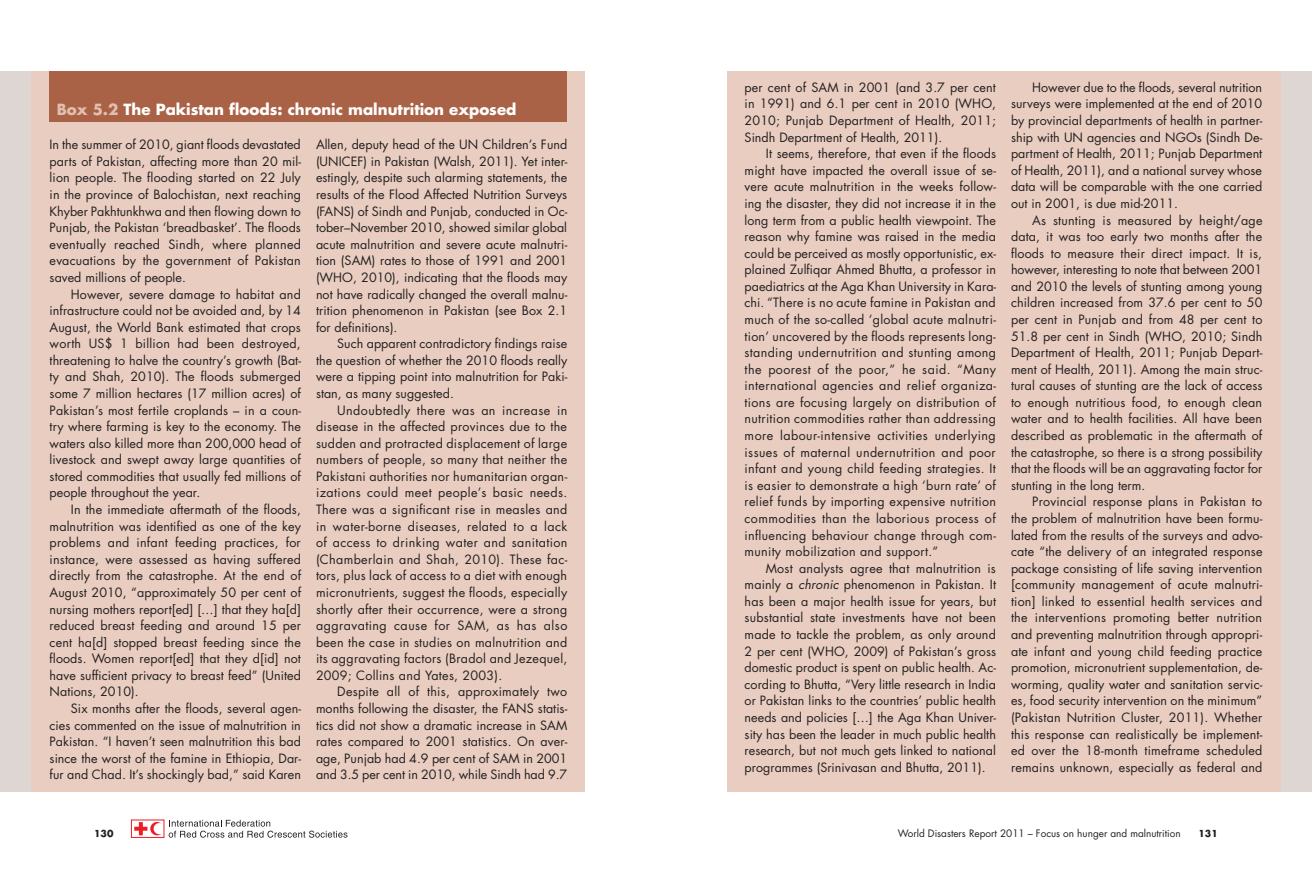
<style>
.page{position:relative;width:1312px;height:869px;background:#fff}
.page>*{position:absolute;margin:0;border:0;box-sizing:border-box;transform-origin:0 0}
.Box_heading_1{font:700 15px "Futura Std";color:#fff}
.Box_text_1{font:12.5px/16.5px "Futura Std";letter-spacing:.005em;color:#231f20;text-align:justify}
.Box_text_0{font:12.5px/16.6px "Futura Std";letter-spacing:.015em;color:#231f20;text-align:justify}
.Page_footer{font:10px "Futura Std";color:#231f20}
.Page_Numbers{font:700 9.38px "Futura Std";color:#231f20}
.s1{color:#e0bfaf}
.s2{font-style:italic}
</style>
<div class="page">
<div style="left:1198px;top:71px;width:113px;height:720px;background:#ded6d2"></div>
<svg style="left:169px;top:819px;width:178px;height:18px"></svg>
<svg style="left:134px;top:822px;width:27px;height:13px"></svg>
<div style="left:0;top:71px;width:113px;height:720px;background:#ded6d2"></div>
<div style="left:32px;top:71px;width:553px;height:720px;background:#e8cdc0"></div>
<div style="left:50px;top:71px;width:517px;height:50px;background:#aa6247"></div>
<div style="left:726px;top:71px;width:553px;height:720px;background:#e8cdc0"></div>
<p class="Box_heading_1" style="left:57px;top:99px;width:461px"><span class="s1">Box 5.2</span> The Pakistan floods: chronic malnutrition exposed</p>
<p class="Box_text_0" style="left:50px;top:136px;width:253px">In the summer of 2010, giant floods devastated parts of Pakistan, affecting more than 20 mil&shy;lion people. The flooding started on 22 July in the province of Balochistan, next reaching Khyber Pakhtunkhwa and then flowing down to Punjab, the Pakistan ‘breadbasket’. The floods eventually reached Sindh, where planned evacuations by the government of Pakistan saved millions of people.</p>
<p class="Box_text_1" style="left:50px;top:286px;width:253px;text-indent:21px">However, severe damage to habitat and infrastructure could not be avoided and, by 14<br>August, the World Bank estimated that crops worth US$ 1 billion had been destroyed, threatening to halve the country’s growth (Bat&shy;ty and Shah, 2010). The floods submerged some 7 million hectares (17 million acres) of Pakistan’s most fertile croplands – in a coun&shy;try where farming is key to the economy. The waters also killed more than 200,000 head of livestock and swept away large quantities of stored commodities that usually fed millions of people throughout the year.</p>
<p class="Box_text_1" style="left:50px;top:501px;width:253px;text-indent:21px">In the immediate aftermath of the floods, malnutrition was identified as one of the key problems and infant feeding practices, for instance, were assessed as having suffered directly from the catastrophe. At the end of August 2010, “approximately 50 per cent of nursing mothers report[ed] […] that they ha[d] reduced breast feeding and around 15 per cent ha[d] stopped breast feeding since the floods. Women report[ed] that they d[id] not have sufficient privacy to breast feed” (United Nations, 2010).</p>
<p class="Box_text_1" style="left:50px;top:700px;width:253px;text-indent:21px">Six months after the floods, several agen&shy;cies commented on the issue of malnutrition in Pakistan. “I haven’t seen malnutrition this bad since the worst of the famine in Ethiopia, Dar&shy;fur and Chad. It’s shockingly bad,” said Karen</p>
<p class="Box_text_1" style="left:316px;top:136px;width:253px">Allen, deputy head of the UN Children’s Fund (UNICEF) in Pakistan (Walsh, 2011). Yet inter&shy;estingly, despite such alarming statements, the results of the Flood Affected Nutrition Surveys (FANS) of Sindh and Punjab, conducted in Oc&shy;tober–November 2010, showed similar global acute malnutrition and severe acute malnutri&shy;tion (SAM) rates to those of 1991 and 2001 (WHO, 2010), indicating that the floods may not have radically changed the overall malnu&shy;trition phenomenon in Pakistan (see Box 2.1 for definitions).</p>
<p class="Box_text_1" style="left:316px;top:335px;width:253px;text-indent:21px">Such apparent contradictory findings raise the question of whether the 2010 floods really were a tipping point into malnutrition for Paki&shy;stan, as many suggested.</p>
<p class="Box_text_1" style="left:316px;top:401px;width:253px;text-indent:21px">Undoubtedly there was an increase in disease in the affected provinces due to the sudden and protracted displacement of large numbers of people, so many that neither the Pakistani authorities nor humanitarian organ&shy;izations could meet people’s basic needs.<br>There was a significant rise in measles and in water-borne diseases, related to a lack of access to drinking water and sanitation (Chamberlain and Shah, 2010). These fac&shy;tors, plus lack of access to a diet with enough micronutrients, suggest the floods, especially shortly after their occurrence, were a strong aggravating cause for SAM, as has also been the case in studies on malnutrition and its aggravating factors (Bradol and Jezequel, 2009; Collins and Yates, 2003).</p>
<p class="Box_text_1" style="left:316px;top:683px;width:253px;text-indent:21px">Despite all of this, approximately two months following the disaster, the FANS statis&shy;tics did not show a dramatic increase in SAM rates compared to 2001 statistics. On aver&shy;age, Punjab had 4.9 per cent of SAM in 2001 and 3.5 per cent in 2010, while Sindh had 9.7</p>
<p class="Box_text_1" style="left:744px;top:79px;width:253px">per cent of SAM in 2001 (and 3.7 per cent in 1991) and 6.1 per cent in 2010 (WHO, 2010; Punjab Department of Health, 2011; Sindh Department of Health, 2011).</p>
<p class="Box_text_1" style="left:744px;top:145px;width:253px;text-indent:21px">It seems, therefore, that even if the floods might have impacted the overall issue of se&shy;vere acute malnutrition in the weeks follow&shy;ing the disaster, they did not increase it in the long term from a public health viewpoint. The reason why famine was raised in the media could be perceived as mostly opportunistic, ex&shy;plained Zulfiqar Ahmed Bhutta, a professor in paediatrics at the Aga Khan University in Kara&shy;chi. “There is no acute famine in Pakistan and much of the so-called ‘global acute malnutri&shy;tion’ uncovered by the floods represents long&shy;standing undernutrition and stunting among the poorest of the poor,” he said. “Many international agencies and relief organiza&shy;tions are focusing largely on distribution of nutrition commodities rather than addressing more labour-intensive activities underlying issues of maternal undernutrition and poor infant and young child feeding strategies. It is easier to demonstrate a high ‘burn rate’ of relief funds by importing expensive nutrition commodities than the laborious process of influencing behaviour change through com&shy;munity mobilization and support.”</p>
<p class="Box_text_1" style="left:744px;top:559px;width:253px;text-indent:21px">Most analysts agree that malnutrition is mainly a <span class="s2">chronic</span> phenomenon in Pakistan. It has been a major health issue for years, but substantial state investments have not been made to tackle the problem, as only around 2 per cent (WHO, 2009) of Pakistan’s gross domestic product is spent on public health. Ac&shy;cording to Bhutta, “Very little research in India or Pakistan links to the countries’ public health needs and policies […] the Aga Khan Univer&shy;sity has been the leader in much public health research, but not much gets linked to national programmes (Srinivasan and Bhutta, 2011).</p>
<p class="Box_text_1" style="left:1010px;top:79px;width:253px;text-indent:21px">However due to the floods, several nutrition surveys were implemented at the end of 2010 by provincial departments of health in partner&shy;ship with UN agencies and NGOs (Sindh De&shy;partment of Health, 2011; Punjab Department of Health, 2011), and a national survey whose data will be comparable with the one carried out in 2001, is due mid-2011.</p>
<p class="Box_text_1" style="left:1010px;top:212px;width:253px;text-indent:21px">As stunting is measured by height/age data, it was too early two months after the floods to measure their direct impact. It is, however, interesting to note that between 2001 and 2010 the levels of stunting among young children increased from 37.6 per cent to 50 per cent in Punjab and from 48 per cent to 51.8 per cent in Sindh (WHO, 2010; Sindh Department of Health, 2011; Punjab Depart&shy;ment of Health, 2011). Among the main struc&shy;tural causes of stunting are the lack of access to enough nutritious food, to enough clean water and to health facilities. All have been described as problematic in the aftermath of the catastrophe, so there is a strong possibility that the floods will be an aggravating factor for stunting in the long term.</p>
<p class="Box_text_1" style="left:1010px;top:493px;width:253px;text-indent:21px">Provincial response plans in Pakistan to the problem of malnutrition have been formu&shy;lated from the results of the surveys and advo&shy;cate “the delivery of an integrated response package consisting of life saving intervention [community management of acute malnutri&shy;tion] linked to essential health services and the interventions promoting better nutrition and preventing malnutrition through appropri&shy;ate infant and young child feeding practice promotion, micronutrient supplementation, de&shy;worming, quality water and sanitation servic&shy;es, food security intervention on the minimum” (Pakistan Nutrition Cluster, 2011). Whether this response can realistically be implement&shy;ed over the 18-month timeframe scheduled remains unknown, especially as federal and</p>
<p class="Page_Numbers" style="left:94px;top:827px;width:21px">130</p>
<p class="Page_footer" style="left:897px;top:826px;width:284px">World Disasters Report 2011 – Focus on hunger and malnutrition</p>
<p class="Page_Numbers" style="left:1198px;top:827px;width:21px">131</p>
</div>
